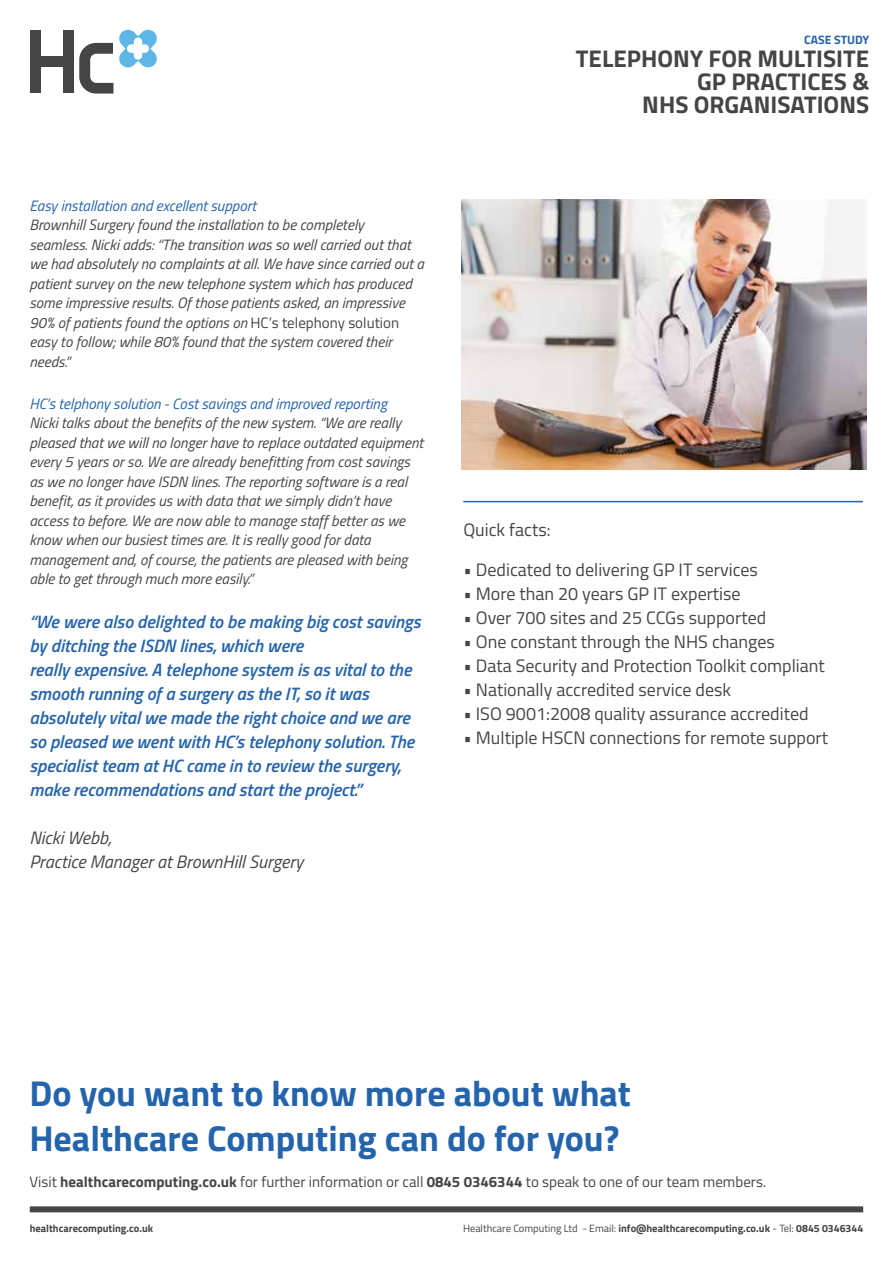
<style>
.page{position:relative;width:893px;height:1263px;background:#fff}
.page>*{position:absolute;margin:0;border:0;box-sizing:border-box;transform-origin:0 0}
.t1{font:700 36px/45px "Titillium Web";color:#2464ad}
.t2{font:700 24.15px/22.8px "Titillium Web";color:#454545;text-align:right}
.t3{font:italic 600 18px/24px "Titillium Web";color:#2464ad}
.t4{font:18px "Titillium Web";color:#454545}
.t5{font:italic 18px/24px "Titillium Web";color:#454545}
.t6{font:italic 15px/19.5px "Titillium Web";color:#454545}
.t7{font:15px "Titillium Web";color:#454545}
.t8{font:italic 15px "Titillium Web";color:#2464ad}
.t9{font:700 12.15px "Titillium Web";color:#2464ad}
.t10{font:700 10.5px "Titillium Web";color:#454545}
.s1{font-style:normal}
.s2{font-weight:700}
.s3{font-weight:400}
</style>
<div class="page">
<div style="left:30px;top:1206px;width:833px;height:6px;background:#454545"></div>
<svg style="left:79px;top:29px;width:78px;height:65px"></svg>
<div style="left:63px;top:30px;width:11px;height:63px;background:#454545"></div>
<div style="left:30px;top:30px;width:11px;height:63px;background:#454545"></div>
<div style="left:32px;top:57px;width:34px;height:10px;background:#454545"></div>
<hr style="left:463px;top:501px;width:400px;height:1px;background:#2464ad">
<img style="left:461px;top:200px;width:405px;height:270px">
<p class="t8" style="left:29px;top:194px;width:228px">Easy installation and excellent support</p>
<p class="t6" style="left:29px;top:214px;width:396px">Brownhill Surgery found the installation to be completely seamless. Nicki adds: “The transition was so well carried out that we had absolutely no complaints at all. We have since carried out a patient survey on the new telephone system which has produced some impressive results. Of those patients asked, an impressive 90% of patients found the options on <span class="s1">HC’s telephony solution </span>easy to follow; while 80% found that the system covered their needs.”</p>
<p class="t8" style="left:29px;top:392px;width:359px">HC’s telphony solution - Cost savings and improved reporting</p>
<p class="t6" style="left:29px;top:412px;width:395px">Nicki talks about the benefits of the new system. “We are really pleased that we will no longer have to replace outdated equipment every 5 years or so. We are already benefitting from cost savings as we no longer have ISDN lines. The reporting software is a real benefit, as it provides us with data that we simply didn’t have access to before. We are now able to manage staff better as we know when our busiest times are. It is really good for data management and, of course, the patients are pleased with being able to get through much more easily.”</p>
<p class="t3" style="left:29px;top:608px;width:393px">“We were also delighted to be making big cost savings by ditching the ISDN lines, which were<br>really expensive. A telephone system is as vital to the smooth running of a surgery as the IT, so it was absolutely vital we made the right choice and we are so pleased we went with HC’s telephony solution. The specialist team at HC came in to review the surgery, make recommendations and start the project.”</p>
<p class="t5" style="left:29px;top:824px;width:275px">Nicki Webb,<br>Practice Manager at BrownHill Surgery</p>
<p class="t9" style="left:804px;top:31px;width:66px">CASE STUDY</p>
<h2 class="t2" style="left:576px;top:46px;width:295px">TELEPHONY FOR MULTISITE<br>GP PRACTICES &amp;<br>NHS ORGANISATIONS</h2>
<p class="t4" style="left:463px;top:516px;width:89px">Quick facts:</p>
<p class="t4" style="left:463px;top:557px;width:296px">• Dedicated to delivering GP IT services</p>
<p class="t4" style="left:463px;top:581px;width:279px">• More than 20 years GP IT expertise</p>
<p class="t4" style="left:463px;top:605px;width:304px">• Over 700 sites and 25 CCGs supported</p>
<p class="t4" style="left:463px;top:629px;width:313px">• One constant through the NHS changes</p>
<p class="t4" style="left:463px;top:653px;width:363px">• Data Security and Protection Toolkit compliant</p>
<p class="t4" style="left:463px;top:677px;width:269px">• Nationally accredited service desk</p>
<p class="t4" style="left:463px;top:701px;width:347px">• ISO 9001:2008 quality assurance accredited</p>
<p class="t4" style="left:463px;top:725px;width:366px">• Multiple HSCN connections for remote support</p>
<h1 class="t1" style="left:29px;top:1069px;width:603px">Do you want to know more about what<br>Healthcare Computing can do for you?</h1>
<p class="t7" style="left:29px;top:1171px;width:738px">Visit <span class="s2">healthcarecomputing.co.uk</span> for further information or call <span class="s2">0845 0346344</span> to speak to one of our team members.</p>
<p class="t10" style="left:30px;top:1221px;width:125px">healthcarecomputing.co.uk</p>
<p class="t10" style="left:463px;top:1221px;width:402px"><span class="s3">Healthcare Computing Ltd - Email:</span> info@healthcarecomputing.co.uk <span class="s3">- Tel:</span> 0845 0346344</p>
</div>
